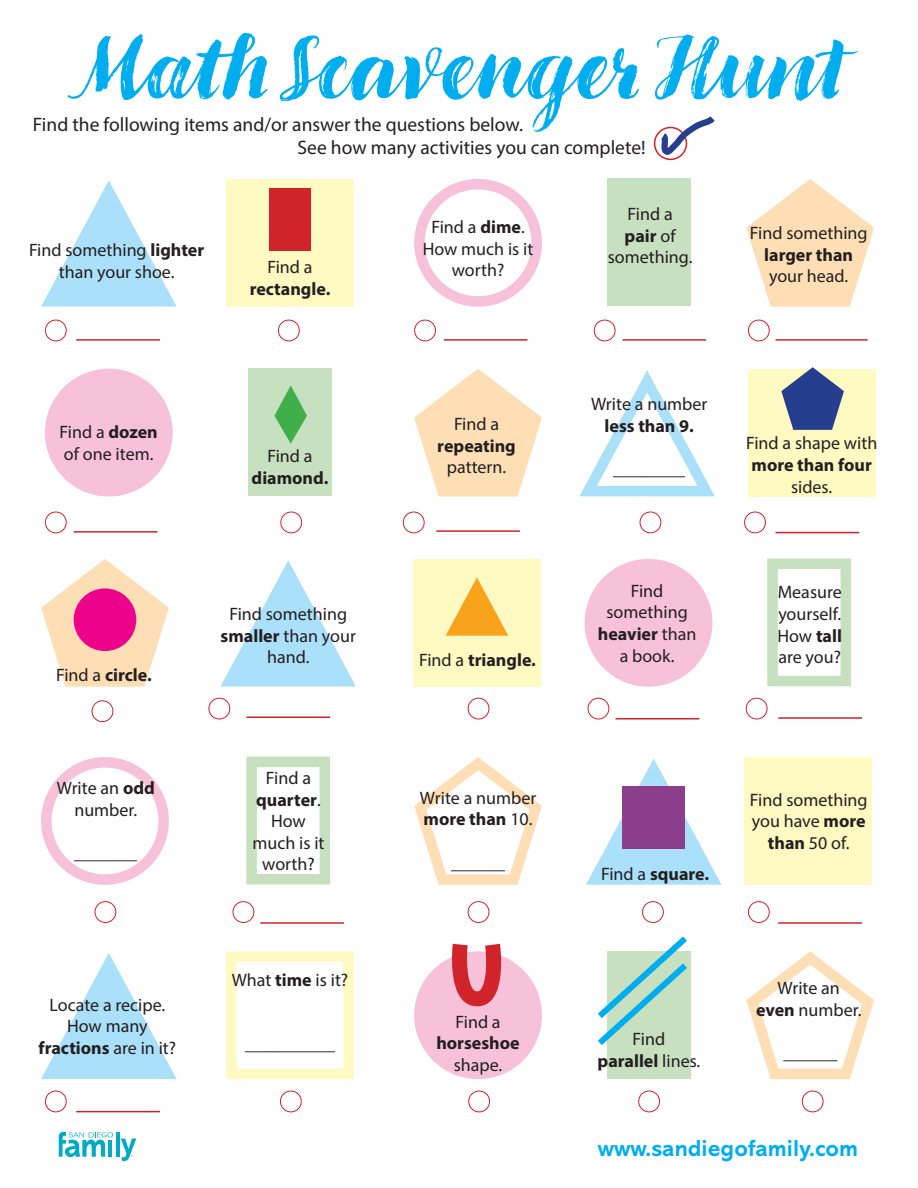
<style>
.page{position:relative;width:918px;height:1188px;background:#fff}
.page>*{position:absolute;margin:0;border:0;box-sizing:border-box;transform-origin:0 0}
.t1{font:italic 700 97.5px "Liebe Gerda";color:#00aeef}
.t2{font:700 23.55px "Abadi MT Std";color:#00aeef}
.t3{font:19.5px/23.4px "Myriad Pro";color:#231f20}
.t4{font:18px/21.6px "Myriad Pro";color:#231f20;text-align:center}
.t5{font:700 18px/21.6px "Myriad Pro";color:#231f20;text-align:center}
.s1{font-weight:700}
.s2{font-weight:400}
</style>
<div class="page">
<hr style="left:116px;top:1132px;width:3px;height:25px;background:#00abc6">
<svg style="left:59px;top:1132px;width:54px;height:25px"></svg>
<svg style="left:121px;top:1139px;width:15px;height:22px"></svg>
<div style="left:226px;top:179px;width:128px;height:128px;background:#fffac1"></div>
<div style="left:414px;top:179px;width:128px;height:128px;border:10px solid #f7c1d9;border-radius:50%"></div>
<svg style="left:41px;top:180px;width:136px;height:127px"></svg>
<svg style="left:746px;top:179px;width:128px;height:128px"></svg>
<div style="left:607px;top:179px;width:84px;height:127px;background:#c7e0bf"></div>
<div style="left:748px;top:369px;width:128px;height:128px;background:#fffac1"></div>
<div style="left:45px;top:369px;width:128px;height:128px;background:#f7c1d9;border-radius:50%"></div>
<svg style="left:579px;top:370px;width:136px;height:127px"></svg>
<svg style="left:414px;top:369px;width:128px;height:128px"></svg>
<div style="left:248px;top:368px;width:84px;height:128px;background:#c7e0bf"></div>
<div style="left:413px;top:559px;width:128px;height:128px;background:#fffac1"></div>
<div style="left:585px;top:559px;width:127px;height:128px;background:#f7c1d9;border-radius:50%"></div>
<svg style="left:221px;top:560px;width:135px;height:127px"></svg>
<svg style="left:41px;top:559px;width:128px;height:128px"></svg>
<div style="left:767px;top:559px;width:84px;height:127px;border:10px solid #c7e0bf"></div>
<div style="left:744px;top:757px;width:128px;height:128px;background:#fffac1"></div>
<div style="left:41px;top:757px;width:128px;height:128px;border:10px solid #f7c1d9;border-radius:50%"></div>
<svg style="left:586px;top:759px;width:135px;height:126px"></svg>
<svg style="left:414px;top:757px;width:128px;height:128px"></svg>
<div style="left:246px;top:757px;width:84px;height:127px;border:10px solid #c7e0bf"></div>
<div style="left:226px;top:951px;width:128px;height:128px;border:10px solid #fffac1"></div>
<div style="left:414px;top:951px;width:128px;height:128px;background:#f7c1d9;border-radius:50%"></div>
<svg style="left:41px;top:953px;width:136px;height:126px"></svg>
<svg style="left:746px;top:951px;width:128px;height:129px"></svg>
<div style="left:607px;top:951px;width:84px;height:128px;background:#c7e0bf"></div>
<hr style="left:778px;top:717px;width:84px;height:2px;background:#d1232a">
<div style="left:622px;top:787px;width:63px;height:62px;background:#8a3e8c"></div>
<div style="left:270px;top:188px;width:41px;height:63px;background:#d1232a"></div>
<div style="left:74px;top:588px;width:62px;height:63px;background:#ed028c;border-radius:50%"></div>
<svg style="left:781px;top:367px;width:63px;height:63px"></svg>
<svg style="left:446px;top:577px;width:62px;height:59px"></svg>
<svg style="left:274px;top:385px;width:33px;height:59px"></svg>
<svg style="left:447px;top:943px;width:70px;height:64px"></svg>
<svg style="left:598px;top:936px;width:89px;height:109px"></svg>
<div style="left:654px;top:127px;width:33px;height:33px;border:2px solid #d1232a;border-radius:50%"></div>
<div style="left:45px;top:320px;width:22px;height:21px;border:1px solid #d1232a;border-radius:50%"></div>
<div style="left:45px;top:512px;width:22px;height:21px;border:1px solid #d1232a;border-radius:50%"></div>
<div style="left:92px;top:700px;width:21px;height:22px;border:1px solid #d1232a;border-radius:50%"></div>
<div style="left:95px;top:901px;width:21px;height:22px;border:1px solid #d1232a;border-radius:50%"></div>
<div style="left:45px;top:1091px;width:22px;height:21px;border:1px solid #d1232a;border-radius:50%"></div>
<div style="left:278px;top:320px;width:22px;height:21px;border:1px solid #d1232a;border-radius:50%"></div>
<div style="left:280px;top:512px;width:22px;height:21px;border:1px solid #d1232a;border-radius:50%"></div>
<div style="left:208px;top:698px;width:22px;height:22px;border:1px solid #d1232a;border-radius:50%"></div>
<div style="left:232px;top:901px;width:22px;height:22px;border:1px solid #d1232a;border-radius:50%"></div>
<div style="left:280px;top:1091px;width:22px;height:21px;border:1px solid #d1232a;border-radius:50%"></div>
<div style="left:414px;top:320px;width:22px;height:21px;border:1px solid #d1232a;border-radius:50%"></div>
<div style="left:403px;top:512px;width:22px;height:21px;border:1px solid #d1232a;border-radius:50%"></div>
<div style="left:468px;top:698px;width:21px;height:22px;border:1px solid #d1232a;border-radius:50%"></div>
<div style="left:468px;top:901px;width:21px;height:22px;border:1px solid #d1232a;border-radius:50%"></div>
<div style="left:468px;top:1091px;width:22px;height:21px;border:1px solid #d1232a;border-radius:50%"></div>
<div style="left:594px;top:320px;width:22px;height:21px;border:1px solid #d1232a;border-radius:50%"></div>
<div style="left:640px;top:512px;width:21px;height:21px;border:1px solid #d1232a;border-radius:50%"></div>
<div style="left:588px;top:698px;width:21px;height:22px;border:1px solid #d1232a;border-radius:50%"></div>
<div style="left:642px;top:901px;width:22px;height:22px;border:1px solid #d1232a;border-radius:50%"></div>
<div style="left:638px;top:1091px;width:22px;height:21px;border:1px solid #d1232a;border-radius:50%"></div>
<div style="left:748px;top:320px;width:22px;height:21px;border:1px solid #d1232a;border-radius:50%"></div>
<div style="left:744px;top:512px;width:22px;height:21px;border:1px solid #d1232a;border-radius:50%"></div>
<div style="left:746px;top:698px;width:22px;height:22px;border:1px solid #d1232a;border-radius:50%"></div>
<div style="left:748px;top:901px;width:22px;height:22px;border:1px solid #d1232a;border-radius:50%"></div>
<div style="left:802px;top:1091px;width:22px;height:21px;border:1px solid #d1232a;border-radius:50%"></div>
<svg style="left:655px;top:116px;width:60px;height:42px"></svg>
<hr style="left:622px;top:339px;width:84px;height:2px;background:#d1232a">
<hr style="left:776px;top:339px;width:92px;height:2px;background:#d1232a">
<hr style="left:76px;top:339px;width:84px;height:2px;background:#d1232a">
<hr style="left:444px;top:339px;width:83px;height:2px;background:#d1232a">
<hr style="left:776px;top:532px;width:83px;height:1px;background:#d1232a">
<hr style="left:436px;top:530px;width:84px;height:2px;background:#d1232a">
<hr style="left:74px;top:531px;width:83px;height:2px;background:#d1232a">
<hr style="left:616px;top:718px;width:83px;height:2px;background:#d1232a">
<hr style="left:246px;top:717px;width:84px;height:1px;background:#d1232a">
<hr style="left:778px;top:922px;width:84px;height:2px;background:#d1232a">
<hr style="left:76px;top:1111px;width:84px;height:1px;background:#d1232a">
<hr style="left:260px;top:922px;width:84px;height:2px;background:#d1232a">
<p class="t1" style="left:75px;top:7px;width:771px">Math Scavenger Hunt</p>
<p class="t3" style="left:298px;top:113px;width:350px;text-indent:-265px">Find the following items and/or answer the questions below.<br>See how many activities you can complete!</p>
<p class="t4" style="left:29px;top:239px;width:177px">Find something <span class="s1">lighter </span>than your shoe.</p>
<p class="t5" style="left:250px;top:256px;width:82px"><span class="s2">Find a </span>rectangle.</p>
<p class="t4" style="left:60px;top:421px;width:100px;text-align:left">Find a <span class="s1">dozen </span>of one item.</p>
<p class="t5" style="left:252px;top:445px;width:78px"><span class="s2">Find a </span>diamond.</p>
<p class="t5" style="left:56px;top:664px;width:97px"><span class="s2">Find a</span> circle.</p>
<p class="t4" style="left:57px;top:777px;width:100px">Write an <span class="s1">odd </span>number.</p>
<p class="t4" style="left:74px;top:842px;width:64px">_______</p>
<p class="t4" style="left:39px;top:994px;width:139px">Locate a recipe.<br>How many <span class="s1">fractions</span> are in it?</p>
<p class="t4" style="left:221px;top:603px;width:137px">Find something <span class="s1">smaller</span> than your hand.</p>
<p class="t5" style="left:256px;top:767px;width:66px"><span class="s2">Find a </span>quarter<span class="s2">.</span></p>
<p class="t4" style="left:252px;top:810px;width:74px">How much is it worth?</p>
<p class="t4" style="left:232px;top:969px;width:118px">What <span class="s1">time</span> is it?</p>
<p class="t4" style="left:245px;top:1033px;width:91px">__________</p>
<p class="t4" style="left:431px;top:216px;width:95px">Find a <span class="s1">dime</span>.</p>
<p class="t4" style="left:423px;top:237px;width:112px">How much is it worth?</p>
<p class="t4" style="left:437px;top:413px;width:80px">Find a <span class="s1">repeating </span>pattern.</p>
<p class="t5" style="left:419px;top:649px;width:118px"><span class="s2">Find a</span> triangle.</p>
<p class="t4" style="left:420px;top:787px;width:118px;text-align:left">Write a number <span class="s1">more than</span> 10.</p>
<p class="t4" style="left:451px;top:851px;width:55px">______</p>
<p class="t4" style="left:436px;top:1011px;width:85px">Find a <span class="s1">horseshoe </span>shape.</p>
<p class="t4" style="left:608px;top:203px;width:86px">Find a<br><span class="s1">pair</span> of something.</p>
<p class="t4" style="left:750px;top:222px;width:119px">Find something <span class="s1">larger than </span>your head.</p>
<p class="t4" style="left:591px;top:393px;width:118px">Write a number <span class="s1">less than 9.</span></p>
<p class="t5" style="left:613px;top:458px;width:73px">________</p>
<p class="t4" style="left:598px;top:580px;width:100px">Find something <span class="s1">heavier</span> than a book.</p>
<p class="t4" style="left:746px;top:432px;width:133px">Find a shape with <span class="s1">more than four </span>sides.</p>
<p class="t4" style="left:778px;top:581px;width:66px;text-align:left">Measure yourself.</p>
<p class="t4" style="left:777px;top:624px;width:66px;text-align:left">How <span class="s1">tall </span>are you?</p>
<p class="t5" style="left:601px;top:863px;width:110px"><span class="s2">Find a</span> square.</p>
<p class="t4" style="left:598px;top:1028px;width:104px">Find<br><span class="s1">parallel</span> lines.</p>
<p class="t4" style="left:750px;top:788px;width:119px">Find something you have <span class="s1">more than</span> 50 of.</p>
<p class="t4" style="left:756px;top:977px;width:107px">Write an <span class="s1">even</span> number.</p>
<p class="t4" style="left:784px;top:1042px;width:55px">______</p>
<p class="t2" style="left:598px;top:1134px;width:262px">www.sandiegofamily.com</p>
</div>
